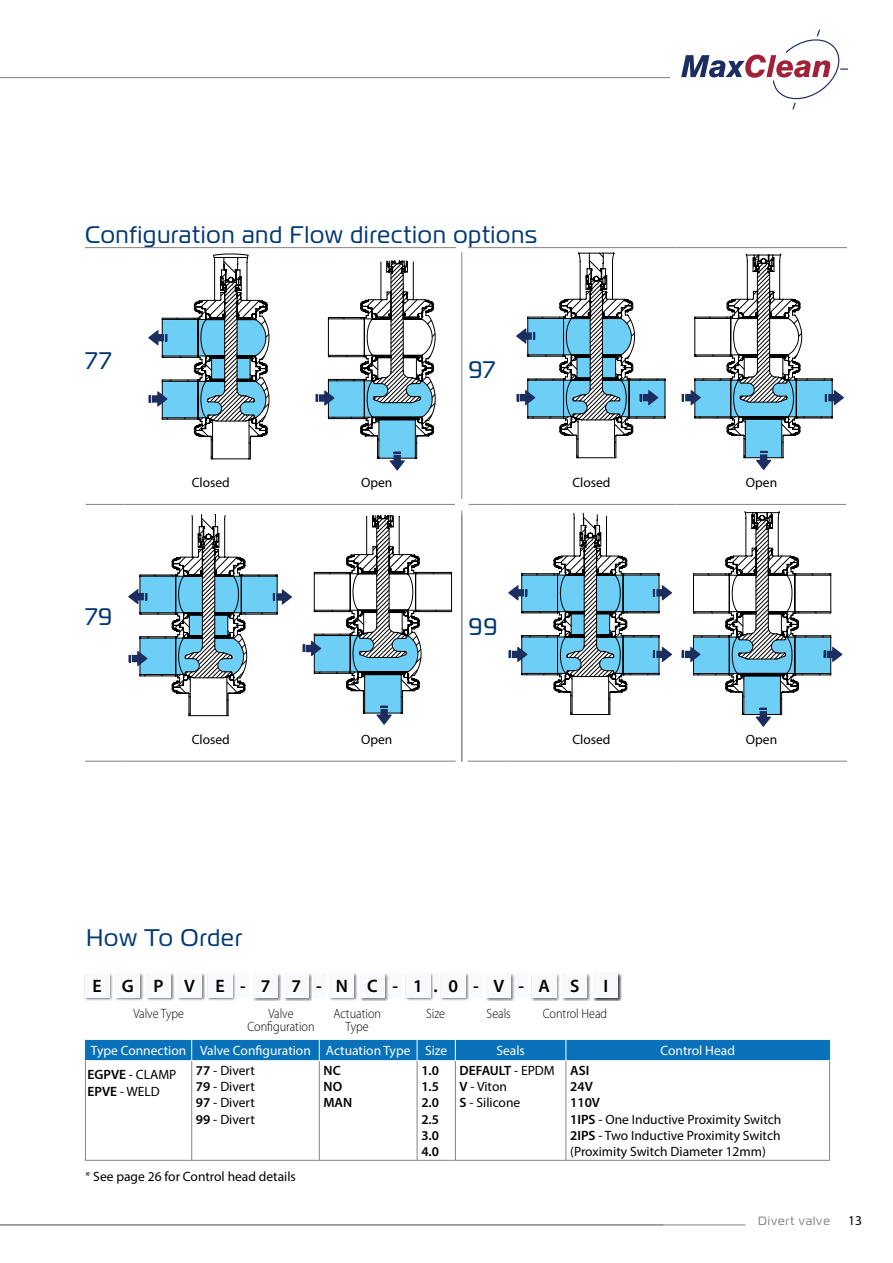
<style>
.page{position:relative;width:893px;height:1263px;background:#fff}
.page>*{position:absolute;margin:0;border:0;box-sizing:border-box;transform-origin:0 0}
.t1{font:24px "Magistral";letter-spacing:.05em;color:#003976;scale:.96 1}
.t2{font:600 18px "Myriad Pro";letter-spacing:1.13em;color:#000}
.t3{font:13.5px/16.2px "Myriad Pro";color:#000}
.t4{font:13.5px "Myriad Pro";color:#fff}
.t5{font:300 13.5px/13.5px "Myriad Pro";color:#000;text-align:center;scale:.9 1}
.t6{font:600 13.5px/16.2px "Myriad Pro";color:#000}
.t7{font:12px "Magistral";letter-spacing:.075em;color:#808285}
.s1{font-weight:600}
.s2{font-weight:300}
</style>
<div class="page">
<hr style="left:0;top:77px;width:670px;height:1px;background:#808285">
<svg style="left:681px;top:29px;width:167px;height:81px"></svg>
<hr style="left:0;top:1224px;width:746px;height:1px;background:#808285">
<hr style="left:85px;top:247px;width:39px;height:1px;background:#808285">
<hr style="left:124px;top:247px;width:174px;height:1px;background:#808285">
<hr style="left:298px;top:247px;width:158px;height:1px;background:#808285">
<hr style="left:86px;top:504px;width:38px;height:1px;background:#808285">
<hr style="left:124px;top:504px;width:174px;height:1px;background:#808285">
<hr style="left:298px;top:504px;width:157px;height:1px;background:#808285">
<hr style="left:124px;top:761px;width:174px;height:1px;background:#808285">
<hr style="left:298px;top:761px;width:158px;height:1px;background:#808285">
<hr style="left:85px;top:761px;width:39px;height:1px;background:#808285">
<svg style="left:148px;top:253px;width:122px;height:207px"></svg>
<svg style="left:315px;top:260px;width:121px;height:211px"></svg>
<svg style="left:128px;top:514px;width:164px;height:202px"></svg>
<svg style="left:302px;top:514px;width:150px;height:211px"></svg>
<hr style="left:506px;top:247px;width:170px;height:1px;background:#808285">
<hr style="left:676px;top:247px;width:171px;height:1px;background:#808285">
<hr style="left:506px;top:504px;width:170px;height:1px;background:#808285">
<hr style="left:676px;top:504px;width:170px;height:1px;background:#808285">
<hr style="left:506px;top:761px;width:170px;height:1px;background:#808285">
<hr style="left:676px;top:761px;width:171px;height:1px;background:#808285">
<hr style="left:468px;top:247px;width:38px;height:1px;background:#808285">
<hr style="left:468px;top:504px;width:38px;height:1px;background:#808285">
<hr style="left:468px;top:761px;width:38px;height:1px;background:#808285">
<svg style="left:516px;top:252px;width:150px;height:206px"></svg>
<svg style="left:682px;top:253px;width:162px;height:217px"></svg>
<svg style="left:508px;top:513px;width:164px;height:202px"></svg>
<svg style="left:681px;top:511px;width:161px;height:216px"></svg>
<hr style="left:461px;top:511px;width:1px;height:250px;background:#808285">
<hr style="left:191px;top:1061px;width:1px;height:99px;background:#808285">
<hr style="left:319px;top:1061px;width:1px;height:99px;background:#808285">
<svg style="left:85px;top:1039px;width:745px;height:22px;background:#1e7dbf"></svg>
<hr style="left:85px;top:1061px;width:1px;height:99px;background:#808285">
<hr style="left:417px;top:1061px;width:1px;height:99px;background:#808285">
<hr style="left:455px;top:1061px;width:1px;height:99px;background:#808285">
<hr style="left:566px;top:1061px;width:1px;height:99px;background:#808285">
<hr style="left:829px;top:1061px;width:1px;height:99px;background:#808285">
<hr style="left:85px;top:1160px;width:107px;height:1px;background:#808285">
<hr style="left:192px;top:1160px;width:127px;height:1px;background:#808285">
<hr style="left:319px;top:1160px;width:98px;height:1px;background:#808285">
<hr style="left:417px;top:1160px;width:38px;height:1px;background:#808285">
<hr style="left:455px;top:1160px;width:111px;height:1px;background:#808285">
<hr style="left:566px;top:1160px;width:264px;height:1px;background:#808285">
<div style="left:85px;top:973px;width:28px;height:28px;background:#000;opacity:.5"></div>
<div style="left:85px;top:973px;width:24px;height:24px;background:#f8f9fc"></div>
<div style="left:115px;top:973px;width:28px;height:28px;background:#000;opacity:.5"></div>
<div style="left:116px;top:973px;width:24px;height:24px;background:#f8f9fc"></div>
<div style="left:146px;top:973px;width:28px;height:28px;background:#000;opacity:.5"></div>
<div style="left:147px;top:973px;width:24px;height:24px;background:#f8f9fc"></div>
<div style="left:177px;top:973px;width:28px;height:28px;background:#000;opacity:.5"></div>
<div style="left:177px;top:973px;width:24px;height:24px;background:#f8f9fc"></div>
<div style="left:208px;top:973px;width:28px;height:28px;background:#000;opacity:.5"></div>
<div style="left:208px;top:973px;width:24px;height:24px;background:#f8f9fc"></div>
<div style="left:329px;top:973px;width:28px;height:28px;background:#000;opacity:.5"></div>
<div style="left:330px;top:973px;width:24px;height:24px;background:#f8f9fc"></div>
<div style="left:360px;top:973px;width:28px;height:28px;background:#000;opacity:.5"></div>
<div style="left:360px;top:973px;width:25px;height:24px;background:#f8f9fc"></div>
<div style="left:405px;top:973px;width:28px;height:28px;background:#000;opacity:.5"></div>
<div style="left:406px;top:973px;width:24px;height:24px;background:#f8f9fc"></div>
<div style="left:441px;top:973px;width:28px;height:28px;background:#000;opacity:.5"></div>
<div style="left:441px;top:973px;width:24px;height:24px;background:#f8f9fc"></div>
<div style="left:433px;top:973px;width:5px;height:24px;background:#f8f9fc"></div>
<div style="left:486px;top:973px;width:28px;height:28px;background:#000;opacity:.5"></div>
<div style="left:487px;top:973px;width:24px;height:24px;background:#f8f9fc"></div>
<div style="left:532px;top:973px;width:28px;height:28px;background:#000;opacity:.5"></div>
<div style="left:532px;top:973px;width:24px;height:24px;background:#f8f9fc"></div>
<div style="left:562px;top:973px;width:28px;height:28px;background:#000;opacity:.5"></div>
<div style="left:563px;top:973px;width:24px;height:24px;background:#f8f9fc"></div>
<div style="left:593px;top:973px;width:28px;height:28px;background:#000;opacity:.5"></div>
<div style="left:594px;top:973px;width:24px;height:24px;background:#f8f9fc"></div>
<div style="left:253px;top:973px;width:28px;height:28px;background:#000;opacity:.5"></div>
<div style="left:254px;top:973px;width:24px;height:24px;background:#f8f9fc"></div>
<div style="left:284px;top:973px;width:28px;height:28px;background:#000;opacity:.5"></div>
<div style="left:284px;top:973px;width:24px;height:24px;background:#f8f9fc"></div>
<hr style="left:461px;top:252px;width:1px;height:247px;background:#808285">
<div style="left:313px;top:973px;width:12px;height:24px;background:#f8f9fc"></div>
<div style="left:236px;top:973px;width:13px;height:24px;background:#f8f9fc"></div>
<div style="left:389px;top:973px;width:13px;height:24px;background:#f8f9fc"></div>
<div style="left:470px;top:973px;width:12px;height:24px;background:#f8f9fc"></div>
<div style="left:515px;top:973px;width:13px;height:24px;background:#f8f9fc"></div>
<h1 class="t1" style="left:85px;top:220px;width:473px">Configuration and Flow direction options</h1>
<h1 class="t1" style="left:86px;top:346px;width:28px">77</h1>
<p class="t3" style="left:192px;top:474px;width:40px">Closed</p>
<p class="t3" style="left:361px;top:474px;width:33px">Open</p>
<h1 class="t1" style="left:468px;top:355px;width:29px">97</h1>
<p class="t3" style="left:572px;top:474px;width:40px">Closed</p>
<p class="t3" style="left:746px;top:474px;width:33px">Open</p>
<h1 class="t1" style="left:86px;top:602px;width:29px">79</h1>
<p class="t3" style="left:192px;top:731px;width:40px">Closed</p>
<p class="t3" style="left:361px;top:731px;width:33px">Open</p>
<h1 class="t1" style="left:468px;top:612px;width:32px">99</h1>
<p class="t3" style="left:572px;top:731px;width:40px">Closed</p>
<p class="t3" style="left:746px;top:731px;width:33px">Open</p>
<h1 class="t1" style="left:86px;top:923px;width:164px">How To Order</h1>
<h2 class="t2" style="left:92px;top:974px;width:134px">EGPVE</h2>
<p class="t5" style="left:133px;top:1006px;width:58px">Valve Type</p>
<h2 class="t2" style="left:240px;top:974px;width:83px">-7 7-</h2>
<h2 class="t2" style="left:392px;top:974px;width:7px">-</h2>
<h2 class="t2" style="left:473px;top:974px;width:139px">- -ASEI</h2>
<h2 class="t2" style="left:336px;top:974px;width:44px">N C</h2>
<h2 class="t2" style="left:493px;top:974px;width:12px">V</h2>
<h2 class="t2" style="left:413px;top:974px;width:46px">1.0</h2>
<p class="t5" style="left:247px;top:1006px;width:76px">Valve<br>Configuration</p>
<p class="t5" style="left:333px;top:1006px;width:54px">Actuation<br>Type</p>
<p class="t5" style="left:426px;top:1006px;width:22px">Size</p>
<p class="t5" style="left:487px;top:1006px;width:28px">Seals</p>
<p class="t5" style="left:543px;top:1006px;width:73px">Control Head</p>
<p class="t4" style="left:91px;top:1042px;width:358px">Type Connection Valve Configuration Actuation Type Size</p>
<p class="t4" style="left:496px;top:1042px;width:30px">Seals</p>
<p class="t4" style="left:660px;top:1042px;width:76px">Control Head</p>
<p class="t3" style="left:88px;top:1066px;width:90px"><span class="s1">EGPVE</span> - CLAMP<br><span class="s1">EPVE</span> - WELD</p>
<p class="t3" style="left:196px;top:1062px;width:60px;text-align:justify"><span class="s1">77</span> - Divert <span class="s1">79</span> - Divert <span class="s1">97</span> - Divert <span class="s1">99</span> - Divert</p>
<p class="t6" style="left:324px;top:1062px;width:30px">NC<br>NO<br>MAN</p>
<p class="t6" style="left:421px;top:1062px;width:19px;text-align:justify">1.0<br>1.5<br>2.0<br>2.5<br>3.0<br>4.0</p>
<p class="t3" style="left:460px;top:1062px;width:97px"><span class="s1">DEFAULT</span> - EPDM<br><span class="s1">V</span> - Viton<br><span class="s1">S</span> - Silicone</p>
<p class="t3" style="left:570px;top:1062px;width:213px"><span class="s1">ASI<br>24V<br>110V<br>1IPS</span> - One Inductive Proximity Switch<br><span class="s1">2IPS</span> - Two Inductive Proximity Switch (Proximity Switch Diameter 12mm)</p>
<p class="t3" style="left:85px;top:1168px;width:212px"><span class="s2">*</span> See page 26 for Control head details</p>
<p class="t7" style="left:758px;top:1213px;width:73px">Divert valve</p>
<p class="t3" style="left:848px;top:1212px;width:15px">13</p>
</div>
